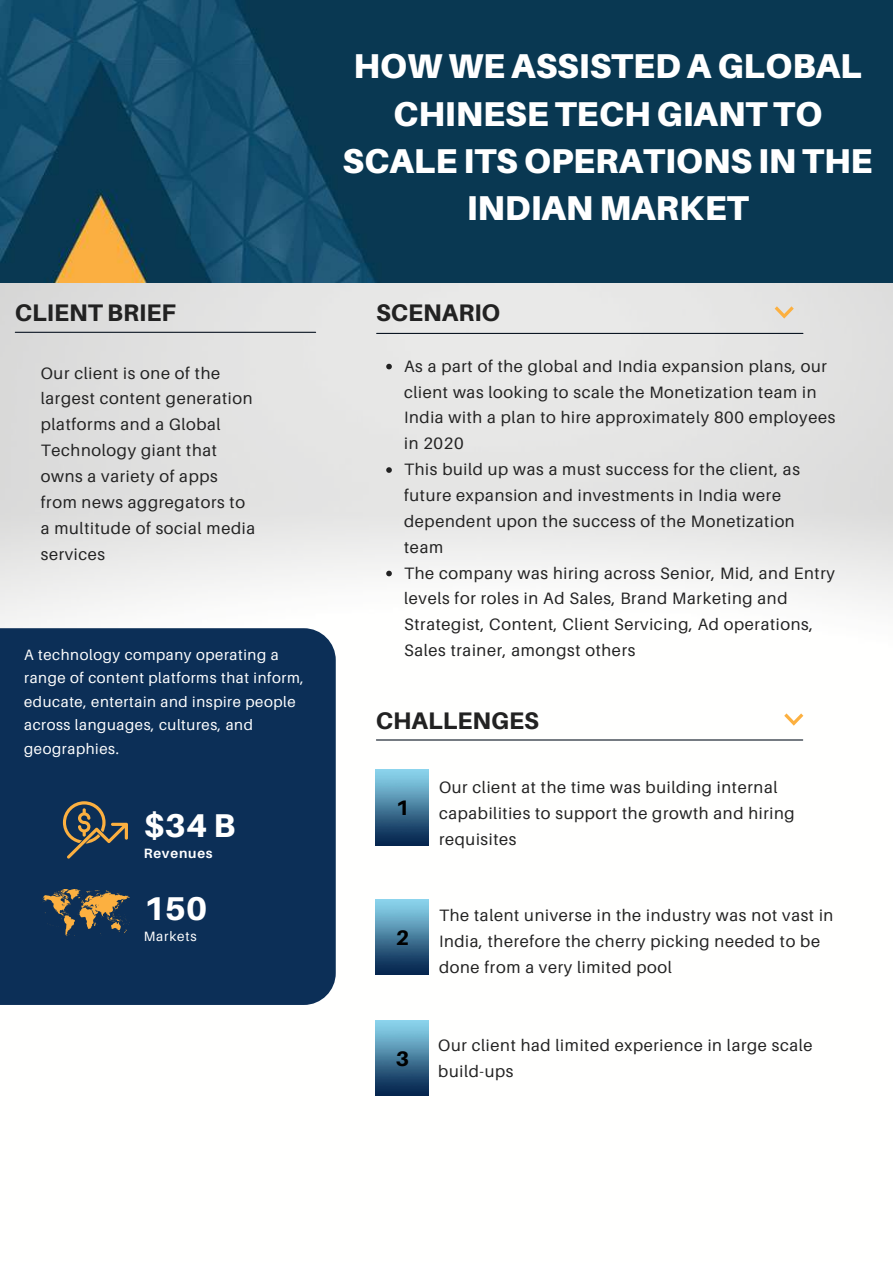
<style>
.page{position:relative;width:893px;height:1264px;background:#fff}
.page>*{position:absolute;margin:0;border:0;box-sizing:border-box;transform-origin:0 0}
.t1{font:900 34.5px/47.2px "Aileron";color:#fff;text-align:center}
.t2{font:800 33px "Aileron";color:#fff}
.t3{font:800 24px "Aileron";color:#222}
.t4{font:800 21px "Aileron";color:#000}
.t5{font:16.5px/25.8px "Aileron";letter-spacing:.04em;color:#222}
.t6{font:15px/23.5px "Aileron";letter-spacing:.04em;color:#fff}
.t7{font:700 13.5px "Aileron";letter-spacing:.06em;color:#fff}
.t8{font:13.5px "Aileron";letter-spacing:.06em;color:#fff}
</style>
<div class="page">
<img style="left:0;top:282px;width:892px;height:814px">
<img style="left:0;top:0;width:892px;height:282px">
<hr style="left:376px;top:333px;width:426px;height:1px;background:#0b1623">
<svg style="left:774px;top:306px;width:19px;height:12px"></svg>
<hr style="left:15px;top:332px;width:300px;height:1px;background:#0b1623">
<svg style="left:386px;top:364px;width:6px;height:5px"></svg>
<svg style="left:386px;top:467px;width:6px;height:6px"></svg>
<svg style="left:386px;top:570px;width:6px;height:6px"></svg>
<div style="left:0;top:628px;width:336px;height:376px;background:#0c2f57"></div>
<svg style="left:63px;top:801px;width:65px;height:57px;background:#434c51"></svg>
<svg style="left:42px;top:889px;width:88px;height:47px;background:#54554f"></svg>
<hr style="left:376px;top:739px;width:426px;height:1px;background:#0b1623">
<svg style="left:784px;top:713px;width:19px;height:12px"></svg>
<img style="left:376px;top:769px;width:52px;height:76px">
<img style="left:376px;top:899px;width:52px;height:75px">
<img style="left:376px;top:1020px;width:52px;height:75px">
<h3 class="t3" style="left:15px;top:298px;width:163px">CLIENT BRIEF</h3>
<p class="t5" style="left:41px;top:359px;width:216px">Our client is one of the largest content generation platforms and a Global<br>Technology giant that owns a variety of apps from news aggregators to a multitude of social media services</p>
<p class="t6" style="left:24px;top:642px;width:281px">A technology company operating a range of content platforms that inform, educate, entertain and inspire people across languages, cultures, and geographies.</p>
<h2 class="t2" style="left:144px;top:805px;width:93px">$34 B</h2>
<p class="t7" style="left:144px;top:845px;width:70px">Revenues</p>
<h2 class="t2" style="left:144px;top:887px;width:65px">150</h2>
<p class="t8" style="left:144px;top:927px;width:55px">Markets</p>
<h1 class="t1" style="left:342px;top:42px;width:531px">HOW WE ASSISTED A GLOBAL<br>CHINESE TECH GIANT TO<br>SCALE ITS OPERATIONS IN THE<br>INDIAN MARKET</h1>
<h3 class="t3" style="left:376px;top:298px;width:126px">SCENARIO</h3>
<p class="t5" style="left:404px;top:352px;width:432px">As a part of the global and India expansion plans, our client was looking to scale the Monetization team in India with a plan to hire approximately 800 employees in 2020<br>This build up was a must success for the client, as future expansion and investments in India were dependent upon the success of the Monetization team<br>The company was hiring across Senior, Mid, and Entry levels for roles in Ad Sales, Brand Marketing and Strategist, Content, Client Servicing, Ad operations, Sales trainer, amongst others</p>
<h3 class="t3" style="left:376px;top:706px;width:164px">CHALLENGES</h3>
<p class="t4" style="left:396px;top:795px;width:15px">1</p>
<p class="t4" style="left:396px;top:924px;width:15px">2</p>
<p class="t4" style="left:396px;top:1045px;width:15px">3</p>
<p class="t5" style="left:439px;top:774px;width:357px">Our client at the time was building internal capabilities to support the growth and hiring requisites</p>
<p class="t5" style="left:439px;top:902px;width:396px">The talent universe in the industry was not vast in<br>India, therefore the cherry picking needed to be done from a very limited pool</p>
<p class="t5" style="left:438px;top:1032px;width:376px">Our client had limited experience in large scale build-ups</p>
</div>
